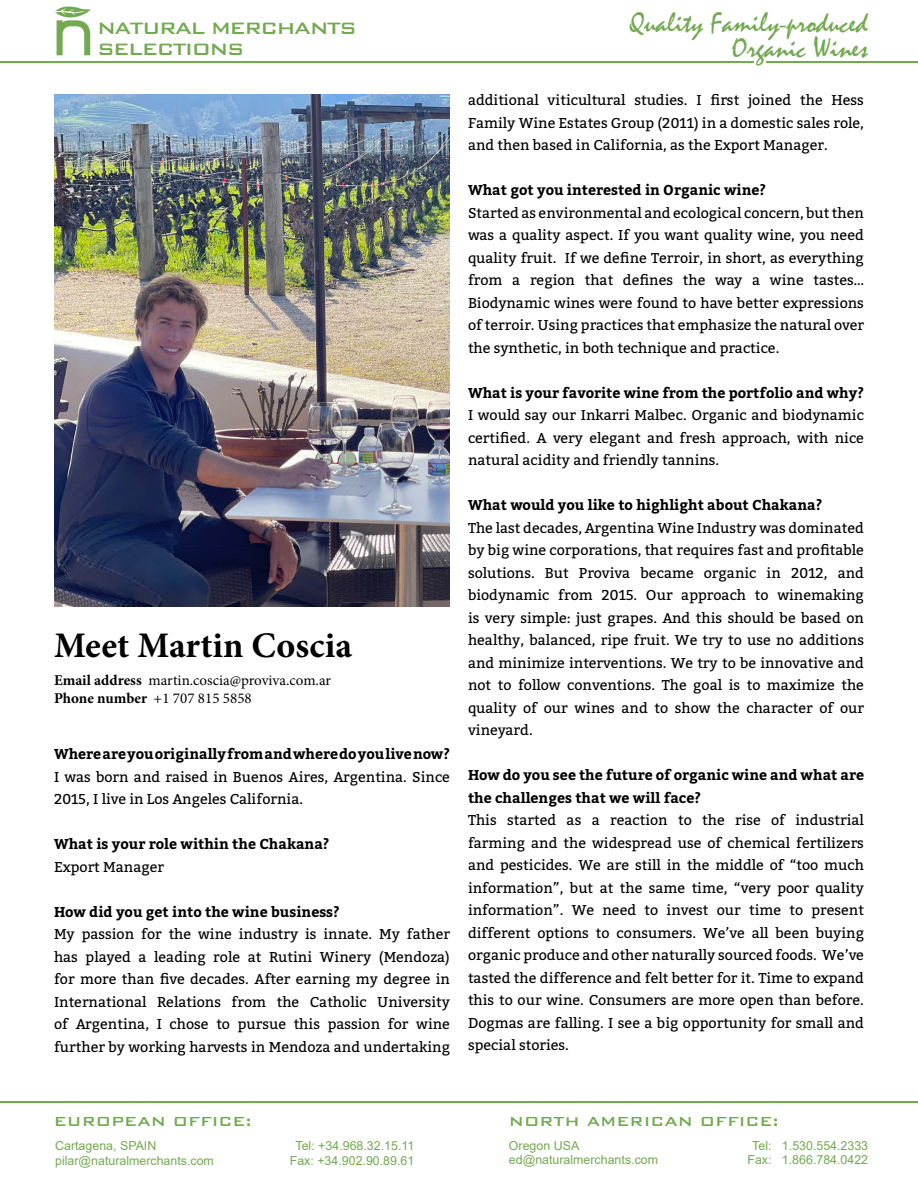
<style>
.page{position:relative;width:918px;height:1188px;background:#fff}
.page>*{position:absolute;margin:0;border:0;box-sizing:border-box;transform-origin:0 0}
.t1{font:700 36px "Minion Pro";color:#000}
.t2{font:28.95px/24.8px "Mistral";color:#73a950;text-align:right}
.t3{font:500 22.05px/20.7px "Bank Gothic BT";letter-spacing:-.075em;color:#73a950}
.t4{font:500 17.55px "Bank Gothic BT";color:#73a950}
.t5{font:15px/18px "Minion Pro";color:#000}
.t6{font:14.25px/22.5px "Bitter";color:#000;text-align:justify}
.t7{font:700 14.25px/22.5px "Bitter";color:#000}
.t8{font:12.45px/14.5px "Arial";color:#73a950}
.s1{font-weight:700}
</style>
<div class="page">
<hr style="left:0;top:61px;width:918px;height:2px;background:#73a950">
<hr style="left:0;top:1102px;width:918px;height:1px;background:#73a950">
<svg style="left:54px;top:7px;width:37px;height:48px"></svg>
<div style="left:755px;top:59px;width:11px;height:8px;background:#fff"></div>
<img style="left:54px;top:94px;width:396px;height:513px">
<h3 class="t3" style="left:97px;top:18px;width:262px">NATURAL MERCHANTS<br>SELECTIONS</h3>
<h2 class="t2" style="left:630px;top:11px;width:240px">Quality Family-produced<br>Organic Wines</h2>
<p class="t1" style="left:54px;top:621px;width:300px">Meet Martin Coscia</p>
<p class="t5" style="left:54px;top:671px;width:279px"><span class="s1">Email address</span> martin.coscia@proviva.com.ar<br><span class="s1">Phone number</span> +1 707 815 5858</p>
<p class="t6" style="left:54px;top:742px;width:398px"><span class="s1">Where are you originally from and where do you live now?<br></span>I was born and raised in Buenos Aires, Argentina. Since 2015, I live in Los Angeles California.</p>
<p class="t7" style="left:54px;top:833px;width:277px">What is your role within the Chakana?</p>
<p class="t6" style="left:54px;top:855px;width:112px">Export Manager</p>
<p class="t7" style="left:54px;top:900px;width:287px">How did you get into the wine business?</p>
<p class="t6" style="left:54px;top:922px;width:398px">My passion for the wine industry is innate. My father has played a leading role at Rutini Winery (Mendoza) for more than five decades. After earning my degree in International Relations from the Catholic University of Argentina, I chose to pursue this passion for wine further by working harvests in Mendoza and undertaking</p>
<p class="t6" style="left:468px;top:89px;width:398px">additional viticultural studies. I first joined the Hess Family Wine Estates Group (2011) in a domestic sales role, and then based in California, as the Export Manager.</p>
<p class="t7" style="left:468px;top:179px;width:300px">What got you interested in Organic wine?</p>
<p class="t6" style="left:468px;top:201px;width:398px">Started as environmental and ecological concern, but then was a quality aspect. If you want quality wine, you need quality fruit. If we define Terroir, in short, as everything from a region that defines the way a wine tastes… Biodynamic wines were found to have better expressions of terroir. Using practices that emphasize the natural over the synthetic, in both technique and practice.</p>
<p class="t7" style="left:468px;top:381px;width:398px">What is your favorite wine from the portfolio and why?</p>
<p class="t6" style="left:468px;top:404px;width:398px">I would say our Inkarri Malbec. Organic and biodynamic certified. A very elegant and fresh approach, with nice natural acidity and friendly tannins.</p>
<p class="t7" style="left:468px;top:494px;width:356px">What would you like to highlight about Chakana?</p>
<p class="t6" style="left:468px;top:516px;width:398px">The last decades, Argentina Wine Industry was dominated by big wine corporations, that requires fast and profitable solutions. But Proviva became organic in 2012, and biodynamic from 2015. Our approach to winemaking is very simple: just grapes. And this should be based on healthy, balanced, ripe fruit. We try to use no additions and minimize interventions. We try to be innovative and not to follow conventions. The goal is to maximize the quality of our wines and to show the character of our vineyard.</p>
<p class="t7" style="left:468px;top:764px;width:398px">How do you see the future of organic wine and what are the challenges that we will face?</p>
<p class="t6" style="left:468px;top:809px;width:398px">This started as a reaction to the rise of industrial farming and the widespread use of chemical fertilizers and pesticides. We are still in the middle of “too much information”, but at the same time, “very poor quality information”. We need to invest our time to present different options to consumers. We’ve all been buying organic produce and other naturally sourced foods. We’ve tasted the difference and felt better for it. Time to expand this to our wine. Consumers are more open than before.<br>Dogmas are falling. I see a big opportunity for small and special stories.</p>
<p class="t4" style="left:54px;top:1112px;width:199px">EUROPEAN OFFICE:</p>
<p class="t4" style="left:509px;top:1112px;width:271px">NORTH AMERICAN OFFICE:</p>
<p class="t8" style="left:55px;top:1139px;width:160px">Cartagena, SPAIN pilar@naturalmerchants.com</p>
<p class="t8" style="left:290px;top:1139px;width:126px;text-align:center">Tel: +34.968.32.15.11<br>Fax: +34.902.90.89.61</p>
<p class="t8" style="left:509px;top:1138px;width:151px">Oregon USA ed@naturalmerchants.com</p>
<p class="t8" style="left:747px;top:1138px;width:122px;text-align:center">Tel: 1.530.554.2333<br>Fax: 1.866.784.0422</p>
</div>
